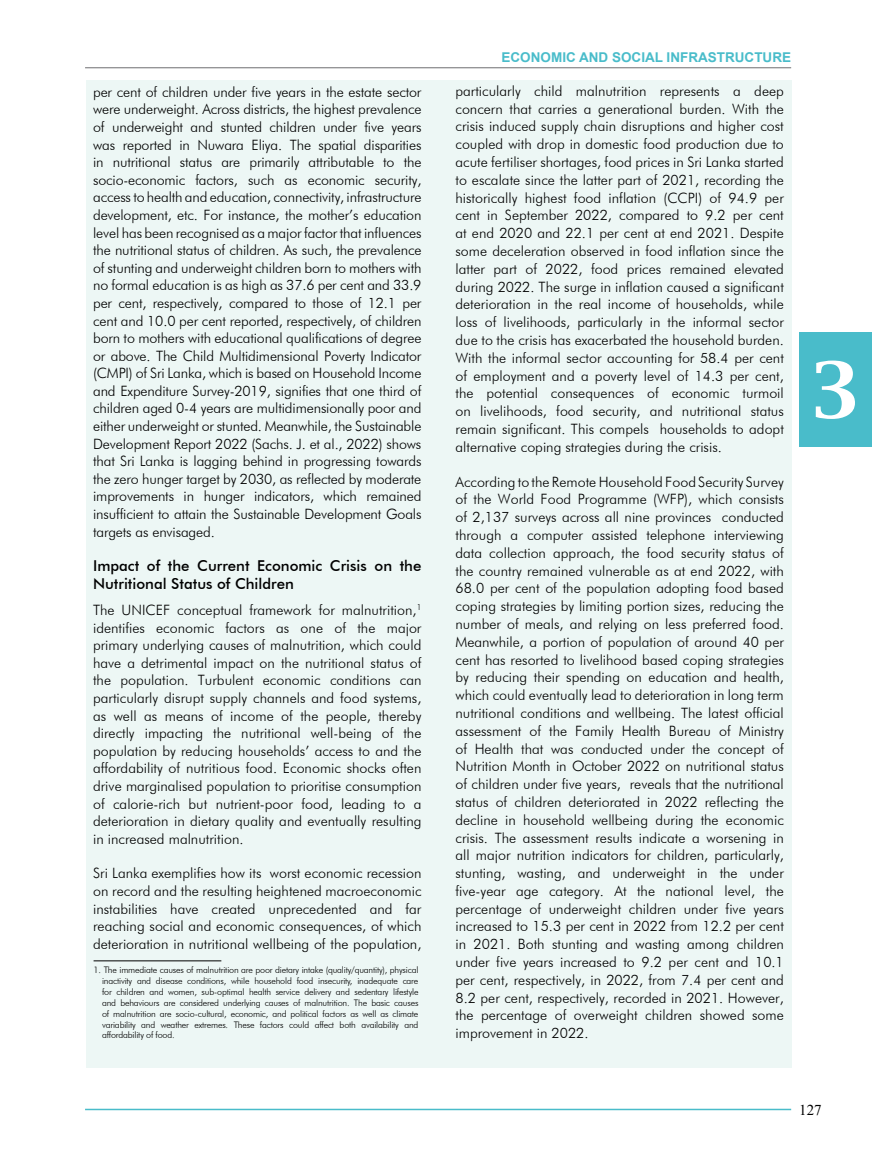
<style>
.page{position:relative;width:872px;height:1170px;background:#fff}
.page>*{position:absolute;margin:0;border:0;box-sizing:border-box;transform-origin:0 0}
.t1{font:66.75px "Capitals";color:#fff;scale:1.09 1}
.t2{font:500 15px/17.5px "Futura BT";color:#000}
.t3{font:15px "Times New Roman";color:#000}
.t4{font:300 14.25px/17.9px "Futura BT";color:#000;text-align:justify}
.t5{font:700 13.5px "Arial";color:#49bcca}
.t6{font:300 9px/10.8px "Futura BT";letter-spacing:-.02em;color:#000;text-align:justify}
</style>
<div class="page">
<div style="left:799px;top:332px;width:73px;height:115px;background:#49bcca"></div>
<hr style="left:85px;top:67px;width:706px;height:1px;background:#6d6e71">
<hr style="left:85px;top:1108px;width:706px;height:2px;background:#49bcca">
<div style="left:86px;top:81px;width:705px;height:986px;background:#edf7f5"></div>
<hr style="left:94px;top:960px;width:127px;height:1px;background:#000">
<p class="t4" style="left:93px;top:83px;width:330px">per cent of children under five years in the estate sector were underweight. Across districts, the highest prevalence of underweight and stunted children under five years was reported in Nuwara Eliya. The spatial disparities in nutritional status are primarily attributable to the socio-economic factors, such as economic security, access to health and education, connectivity, infrastructure development, etc. For instance, the mother’s education level has been recognised as a major factor that influences the nutritional status of children. As such, the prevalence of stunting and underweight children born to mothers with no formal education is as high as 37.6 per cent and 33.9 per cent, respectively, compared to those of 12.1 per cent and 10.0 per cent reported, respectively, of children born to mothers with educational qualifications of degree or above. The Child Multidimensional Poverty Indicator (CMPI) of Sri Lanka, which is based on Household Income and Expenditure Survey-2019, signifies that one third of children aged 0-4 years are multidimensionally poor and either underweight or stunted. Meanwhile, the Sustainable Development Report 2022 (Sachs. J. et al., 2022) shows that Sri Lanka is lagging behind in progressing towards the zero hunger target by 2030, as reflected by moderate improvements in hunger indicators, which remained insufficient to attain the Sustainable Development Goals targets as envisaged.</p>
<p class="t2" style="left:93px;top:557px;width:330px">Impact of the Current Economic Crisis on the<br>Nutritional Status of Children</p>
<p class="t4" style="left:93px;top:601px;width:330px">The UNICEF conceptual framework for malnutrition,<sup>1 </sup>identifies economic factors as one of the major primary underlying causes of malnutrition, which could have a detrimental impact on the nutritional status of the population. Turbulent economic conditions can particularly disrupt supply channels and food systems, as well as means of income of the people, thereby directly impacting the nutritional well-being of the population by reducing households’ access to and the affordability of nutritious food. Economic shocks often drive marginalised population to prioritise consumption of calorie-rich but nutrient-poor food, leading to a deterioration in dietary quality and eventually resulting in increased malnutrition.</p>
<p class="t4" style="left:93px;top:864px;width:330px">Sri Lanka exemplifies how its worst economic recession on record and the resulting heightened macroeconomic instabilities have created unprecedented and far reaching social and economic consequences, of which deterioration in nutritional wellbeing of the population,</p>
<p class="t6" style="left:102px;top:964px;width:318px;text-indent:-9px">1. The immediate causes of malnutrition are poor dietary intake (quality/quantity), physical inactivity and disease conditions, while household food insecurity, inadequate care for children and women, sub-optimal health service delivery and sedentary lifestyle and behaviours are considered underlying causes of malnutrition. The basic causes of malnutrition are socio-cultural, economic, and political factors as well as climate variability and weather extremes. These factors could affect both availability and affordability of food.</p>
<p class="t5" style="left:501px;top:47px;width:291px">ECONOMIC AND SOCIAL INFRASTRUCTURE</p>
<p class="t4" style="left:455px;top:82px;width:330px">particularly child malnutrition represents a deep concern that carries a generational burden. With the crisis induced supply chain disruptions and higher cost coupled with drop in domestic food production due to acute fertiliser shortages, food prices in Sri Lanka started to escalate since the latter part of 2021, recording the historically highest food inflation (CCPI) of 94.9 per cent in September 2022, compared to 9.2 per cent at end 2020 and 22.1 per cent at end 2021. Despite some deceleration observed in food inflation since the latter part of 2022, food prices remained elevated during 2022. The surge in inflation caused a significant deterioration in the real income of households, while loss of livelihoods, particularly in the informal sector due to the crisis has exacerbated the household burden.<br>With the informal sector accounting for 58.4 per cent of employment and a poverty level of 14.3 per cent, the potential consequences of economic turmoil on livelihoods, food security, and nutritional status remain significant. This compels households to adopt alternative coping strategies during the crisis.</p>
<p class="t4" style="left:455px;top:472px;width:330px">According to the Remote Household Food Security Survey of the World Food Programme (WFP), which consists of 2,137 surveys across all nine provinces conducted through a computer assisted telephone interviewing data collection approach, the food security status of the country remained vulnerable as at end 2022, with 68.0 per cent of the population adopting food based coping strategies by limiting portion sizes, reducing the number of meals, and relying on less preferred food.<br>Meanwhile, a portion of population of around 40 per cent has resorted to livelihood based coping strategies by reducing their spending on education and health, which could eventually lead to deterioration in long term nutritional conditions and wellbeing. The latest official assessment of the Family Health Bureau of Ministry of Health that was conducted under the concept of Nutrition Month in October 2022 on nutritional status of children under five years, reveals that the nutritional status of children deteriorated in 2022 reflecting the decline in household wellbeing during the economic crisis. The assessment results indicate a worsening in all major nutrition indicators for children, particularly, stunting, wasting, and underweight in the under five-year age category. At the national level, the percentage of underweight children under five years increased to 15.3 per cent in 2022 from 12.2 per cent in 2021. Both stunting and wasting among children under five years increased to 9.2 per cent and 10.1 per cent, respectively, in 2022, from 7.4 per cent and 8.2 per cent, respectively, recorded in 2021. However, the percentage of overweight children showed some improvement in 2022.</p>
<h1 class="t1" style="left:811px;top:345px;width:46px">3</h1>
<p class="t3" style="left:799px;top:1099px;width:24px">127</p>
</div>
